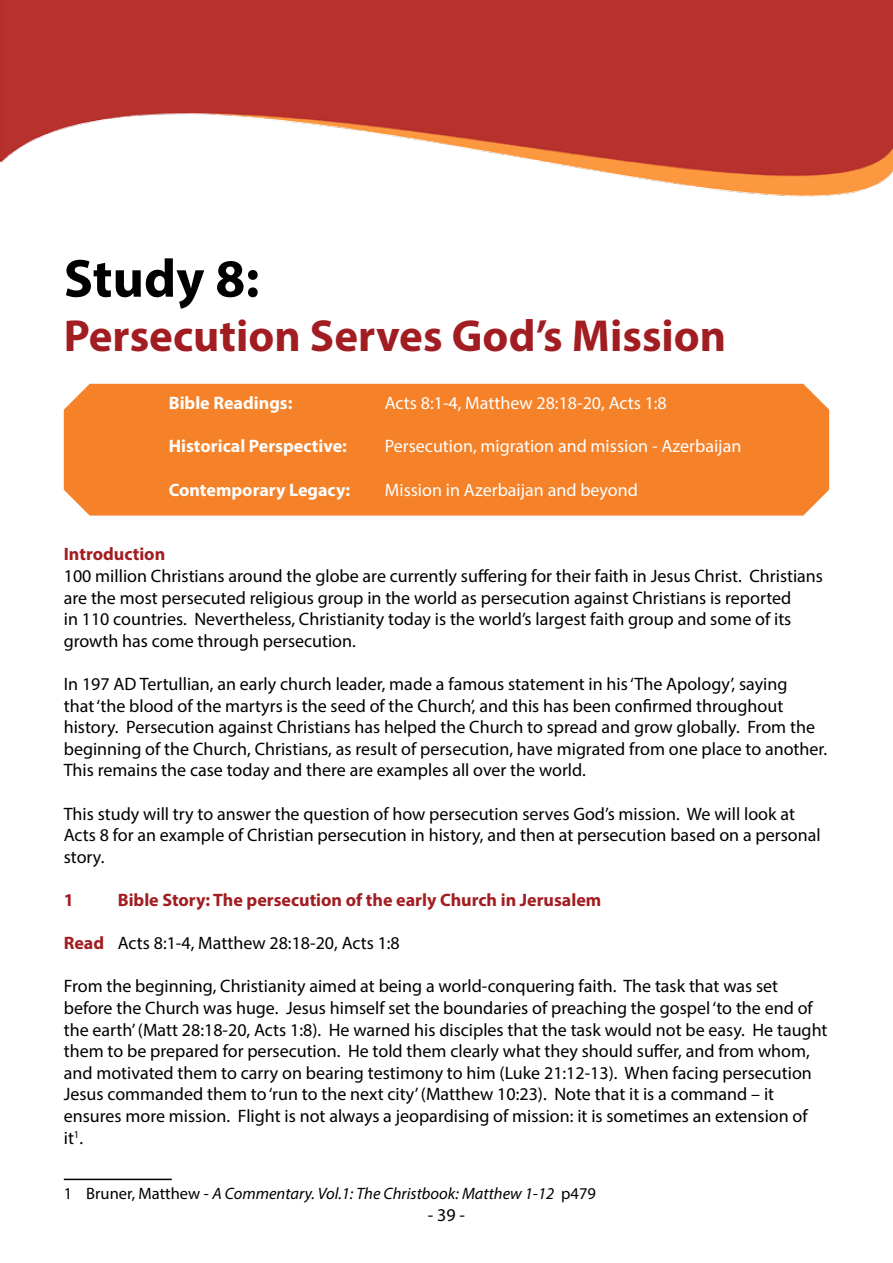
<style>
.page{position:relative;width:893px;height:1263px;background:#fff}
.page>*{position:absolute;margin:0;border:0;box-sizing:border-box;transform-origin:0 0}
.t1{font:700 54px "Myriad Pro";color:#000}
.t2{font:700 45px "Myriad Pro";color:#a21d21}
.t3{font:18px/21.6px "Myriad Pro";color:#000}
.t4{font:18px "Myriad Pro";color:#fff}
.t5{font:700 18px "Myriad Pro";color:#a21d21}
.t6{font:700 18px "Myriad Pro";color:#fff}
.t7{font:italic 16.5px "Myriad Pro";color:#000}
.s1{font-weight:700;color:#a21d21}
.s2{font-style:normal}
</style>
<div class="page">
<div style="left:63px;top:383px;width:767px;height:133px;background:#f58229"></div>
<hr style="left:64px;top:1179px;width:108px;height:1px;background:#000">
<img style="left:0;top:0;width:893px;height:197px">
<h1 class="t1" style="left:64px;top:243px;width:197px">Study 8:</h1>
<h2 class="t2" style="left:64px;top:306px;width:664px">Persecution Serves God’s Mission</h2>
<p class="t6" style="left:169px;top:391px;width:125px">Bible Readings:</p>
<p class="t4" style="left:385px;top:392px;width:284px">Acts 8:1-4, Matthew 28:18-20, Acts 1:8</p>
<p class="t6" style="left:169px;top:434px;width:180px">Historical Perspective:</p>
<p class="t4" style="left:385px;top:435px;width:358px">Persecution, migration and mission - Azerbaijan</p>
<p class="t6" style="left:169px;top:478px;width:183px">Contemporary Legacy:</p>
<p class="t4" style="left:385px;top:478px;width:255px">Mission in Azerbaijan and beyond</p>
<p class="t5" style="left:64px;top:542px;width:103px">Introduction</p>
<p class="t3" style="left:64px;top:565px;width:761px">100 million Christians around the globe are currently suffering for their faith in Jesus Christ. Christians are the most persecuted religious group in the world as persecution against Christians is reported<br>in 110 countries. Nevertheless, Christianity today is the world’s largest faith group and some of its growth has come through persecution.</p>
<p class="t3" style="left:64px;top:673px;width:765px">In 197 AD Tertullian, an early church leader, made a famous statement in his ‘The Apology’, saying<br>that ‘the blood of the martyrs is the seed of the Church’, and this has been confirmed throughout history. Persecution against Christians has helped the Church to spread and grow globally. From the beginning of the Church, Christians, as result of persecution, have migrated from one place to another.<br>This remains the case today and there are examples all over the world.</p>
<p class="t3" style="left:64px;top:802px;width:758px">This study will try to answer the question of how persecution serves God’s mission. We will look at<br>Acts 8 for an example of Christian persecution in history, and then at persecution based on a personal story.</p>
<p class="t5" style="left:64px;top:888px;width:11px">1</p>
<p class="t5" style="left:118px;top:888px;width:485px">Bible Story: The persecution of the early Church in Jerusalem</p>
<p class="t3" style="left:64px;top:932px;width:338px"><span class="s1">Read</span> Acts 8:1-4, Matthew 28:18-20, Acts 1:8</p>
<p class="t3" style="left:64px;top:975px;width:765px">From the beginning, Christianity aimed at being a world-conquering faith. The task that was set before the Church was huge. Jesus himself set the boundaries of preaching the gospel ‘to the end of the earth’ (Matt 28:18-20, Acts 1:8). He warned his disciples that the task would not be easy. He taught them to be prepared for persecution. He told them clearly what they should suffer, and from whom, and motivated them to carry on bearing testimony to him (Luke 21:12-13). When facing persecution Jesus commanded them to ‘run to the next city’ (Matthew 10:23). Note that it is a command – it ensures more mission. Flight is not always a jeopardising of mission: it is sometimes an extension of it<sup>1</sup>.</p>
<p class="t7" style="left:64px;top:1183px;width:534px"><span class="s2">1 Bruner, Matthew -</span> A Commentary. Vol.1: The Christbook: Matthew 1-12 <span class="s2">p479</span></p>
<p class="t3" style="left:428px;top:1204px;width:39px">- 39 -</p>
</div>
